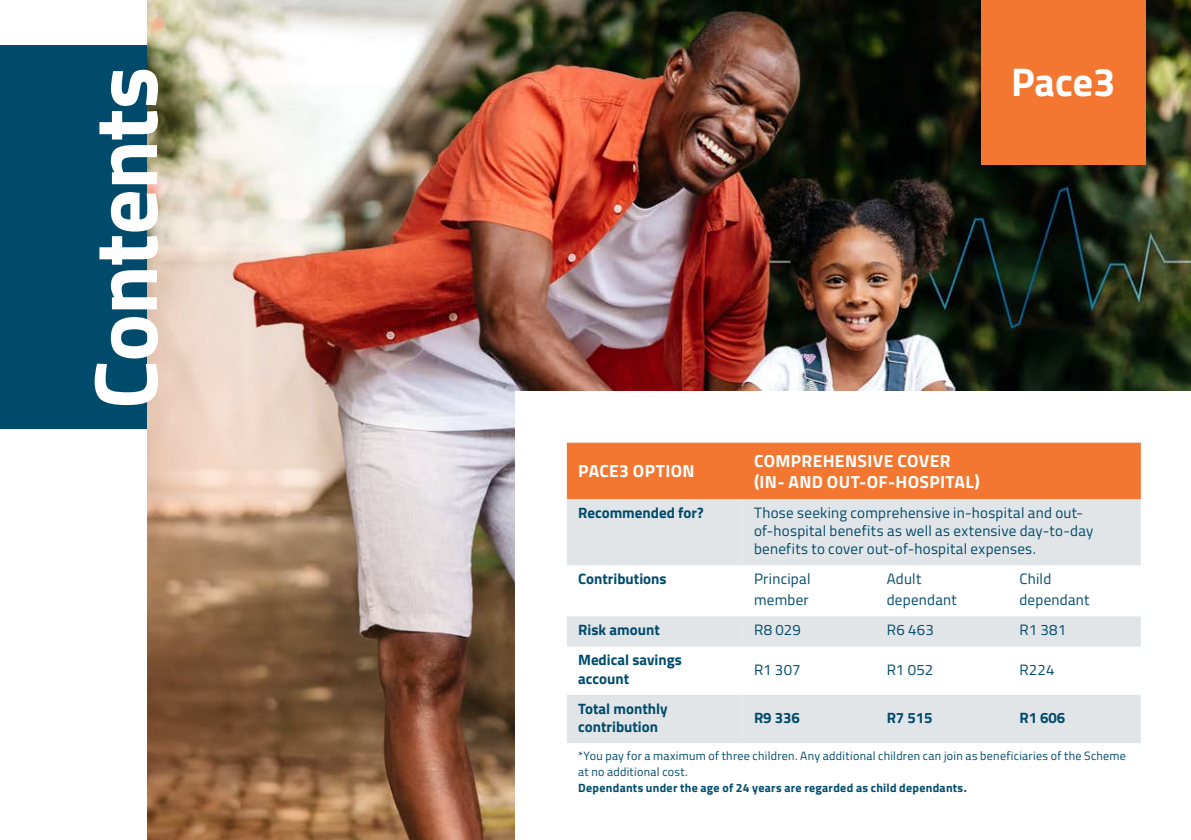
<style>
.page{position:relative;width:1191px;height:840px;background:#fff}
.page>*{position:absolute;margin:0;border:0;box-sizing:border-box;transform-origin:0 0}
.OPTION_BLOCKS{font:700 90px "Titillium Web";letter-spacing:-.01em;color:#fff}
.t1{font:700 40px "Titillium Web";color:#fff}
.TABLE_H1{font:700 17.6px "Titillium Web";letter-spacing:.02em;color:#fff}
.TABLE_BODY{font:15px/18px "Titillium Web";letter-spacing:.02em;color:#004b6c}
.TABLE_Highlight{font:700 15px/18px "Titillium Web";color:#004b6c}
.FOOTNOTE{font:12px/16px "Titillium Web";letter-spacing:.025em;color:#004b6c}
.s1{font-weight:700}
</style>
<div class="page">
<div style="left:0;top:45px;width:223px;height:384px;background:#004b6c"></div>
<img style="left:789px;top:0;width:402px;height:391px">
<img style="left:147px;top:0;width:642px;height:839px">
<div style="left:981px;top:0;width:164px;height:164px;background:#f37731"></div>
<div style="left:516px;top:391px;width:675px;height:448px;background:#fff"></div>
<div style="left:567px;top:444px;width:573px;height:55px;background:#f37731"></div>
<svg style="left:567px;top:499px;width:175px;height:243px;fill:#e1e5e8"></svg>
<svg style="left:742px;top:499px;width:398px;height:243px;fill:#e1e5e8"></svg>
<hr style="left:567px;top:442px;width:175px;height:2px;background:#f37731">
<hr style="left:742px;top:442px;width:133px;height:2px;background:#f37731">
<hr style="left:875px;top:442px;width:133px;height:2px;background:#f37731">
<hr style="left:1008px;top:442px;width:132px;height:2px;background:#f37731">
<p class="OPTION_BLOCKS" style="left:57px;top:409px;width:344px;rotate:-90deg">Contents</p>
<p class="t1" style="left:1011px;top:51px;width:106px">Pace3</p>
<p class="TABLE_H1" style="left:578px;top:457px;width:118px">PACE3 OPTION</p>
<p class="TABLE_H1" style="left:754px;top:447px;width:198px">COMPREHENSIVE COVER</p>
<p class="TABLE_H1" style="left:754px;top:468px;width:227px">(IN- AND OUT-OF-HOSPITAL)</p>
<p class="TABLE_Highlight" style="left:578px;top:502px;width:127px">Recommended for?</p>
<p class="TABLE_BODY" style="left:754px;top:502px;width:341px">Those seeking comprehensive in-hospital and out&shy;of-hospital benefits as well as extensive day-to-day benefits to cover out-of-hospital expenses.</p>
<p class="TABLE_Highlight" style="left:578px;top:569px;width:90px">Contributions</p>
<p class="TABLE_BODY" style="left:754px;top:569px;width:58px">Principal</p>
<p class="TABLE_BODY" style="left:754px;top:589px;width:56px">member</p>
<p class="TABLE_BODY" style="left:886px;top:569px;width:36px">Adult</p>
<p class="TABLE_BODY" style="left:886px;top:589px;width:72px">dependant</p>
<p class="TABLE_BODY" style="left:1019px;top:569px;width:33px">Child</p>
<p class="TABLE_BODY" style="left:1019px;top:589px;width:72px">dependant</p>
<p class="TABLE_Highlight" style="left:578px;top:620px;width:83px">Risk amount</p>
<p class="TABLE_BODY" style="left:754px;top:620px;width:48px">R8 029</p>
<p class="TABLE_BODY" style="left:886px;top:620px;width:49px">R6 463</p>
<p class="TABLE_BODY" style="left:1019px;top:620px;width:48px">R1 381</p>
<p class="TABLE_Highlight" style="left:578px;top:650px;width:105px">Medical savings account</p>
<p class="TABLE_BODY" style="left:754px;top:659px;width:48px">R1 307</p>
<p class="TABLE_BODY" style="left:886px;top:659px;width:48px">R1 052</p>
<p class="TABLE_BODY" style="left:1019px;top:659px;width:36px">R224</p>
<p class="TABLE_Highlight" style="left:578px;top:698px;width:91px">Total monthly contribution</p>
<p class="TABLE_Highlight" style="left:754px;top:707px;width:47px">R9 336</p>
<p class="TABLE_Highlight" style="left:886px;top:707px;width:47px">R7 515</p>
<p class="TABLE_Highlight" style="left:1019px;top:707px;width:47px">R1 606</p>
<p class="FOOTNOTE" style="left:578px;top:747px;width:549px">*You pay for a maximum of three children. Any additional children can join as beneficiaries of the Scheme at no additional cost.<br><span class="s1">Dependants under the age of 24 years are regarded as child dependants.</span></p>
</div>
